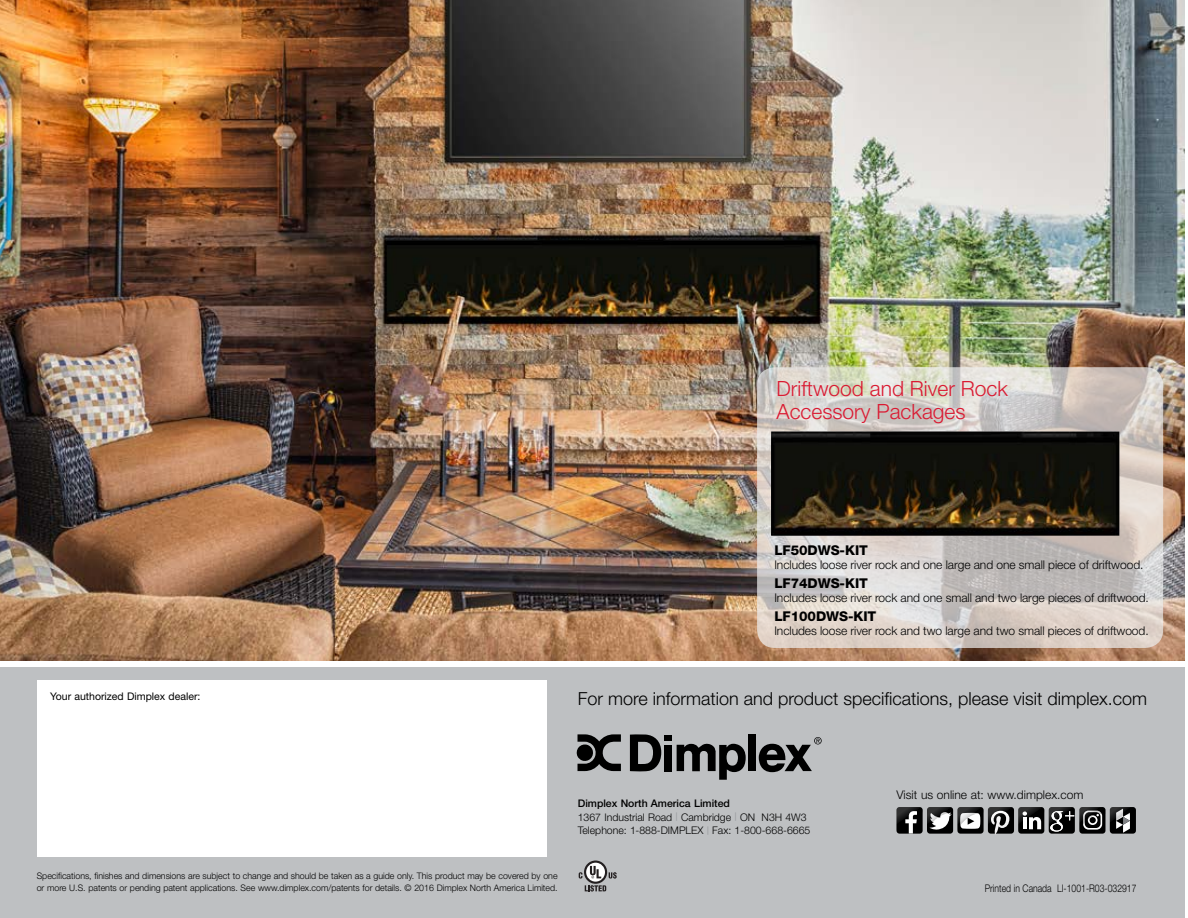
<style>
.page{position:relative;width:1188px;height:918px;background:#fff}
.page>*{position:absolute;margin:0;border:0;box-sizing:border-box;transform-origin:0 0}
.t1{font:300 21px/22.5px "Helvetica Neue LT Std";color:#da1a32}
.t2{font:300 18px "Helvetica Neue LT Std";color:#000}
.t3{font:800 13.5px "Helvetica Neue LT Std";letter-spacing:-.005em;color:#000}
.t4{font:300 12px "Helvetica Neue LT Std";letter-spacing:-.005em;color:#000}
.t5{font:300 10.5px/13.5px "Helvetica Neue LT Std";color:#000}
.t6{font:300 10.5px "Helvetica Neue LT Std";color:#000;scale:.82 1}
.t7{font:10.5px "Helvetica Neue LT Std";color:#000}
.t8{font:300 9px/12px "Helvetica Neue LT Std";color:#000}
.s1{font-weight:500}
.s2{font-size:8.4px;color:#939598}
</style>
<div class="page">
<img style="left:0;top:0;width:1185px;height:661px">
<svg style="left:757px;top:367px;width:406px;height:281px;background:#d3cdc7"></svg>
<div style="left:0;top:667px;width:1185px;height:251px;background:#bec0c2"></div>
<div style="left:37px;top:680px;width:509px;height:176px;background:#fff"></div>
<svg style="left:630px;top:734px;width:31px;height:38px"></svg>
<div style="left:665px;top:735px;width:7px;height:6px;background:#000"></div>
<div style="left:665px;top:745px;width:7px;height:26px;background:#000"></div>
<svg style="left:677px;top:743px;width:69px;height:37px"></svg>
<div style="left:749px;top:735px;width:7px;height:36px;background:#000"></div>
<svg style="left:759px;top:737px;width:63px;height:35px"></svg>
<svg style="left:576px;top:734px;width:45px;height:37px"></svg>
<img style="left:771px;top:431px;width:349px;height:105px">
<svg style="left:579px;top:861px;width:38px;height:31px"></svg>
<svg style="left:897px;top:807px;width:239px;height:28px"></svg>
<h1 class="t1" style="left:777px;top:377px;width:233px">Driftwood and River Rock<br>Accessory Packages</h1>
<p class="t7" style="left:50px;top:690px;width:152px">Your authorized Dimplex dealer:</p>
<h3 class="t3" style="left:774px;top:542px;width:95px">LF50DWS-KIT</h3>
<h3 class="t4" style="left:774px;top:557px;width:371px">Includes loose river rock and one large and one small piece of driftwood.</h3>
<h3 class="t3" style="left:774px;top:575px;width:95px">LF74DWS-KIT</h3>
<h3 class="t4" style="left:774px;top:590px;width:376px">Includes loose river rock and one small and two large pieces of driftwood.</h3>
<h3 class="t3" style="left:774px;top:608px;width:104px">LF100DWS-KIT</h3>
<h3 class="t4" style="left:774px;top:623px;width:376px">Includes loose river rock and two large and two small pieces of driftwood.</h3>
<h2 class="t2" style="left:578px;top:688px;width:571px">For more information and product specifications, please visit dimplex.com</h2>
<p class="t8" style="left:37px;top:870px;width:522px">Specifications, finishes and dimensions are subject to change and should be taken as a guide only. This product may be covered by one or more U.S. patents or pending patent applications. See www.dimplex.com/patents for details. © 2016 Dimplex North America Limited.</p>
<p class="t5" style="left:578px;top:797px;width:234px"><span class="s1">Dimplex North America Limited<br></span>1367 Industrial Road <span class="s2">|</span> Cambridge <span class="s2">|</span> ON N3H 4W3<br>Telephone: 1-888-DIMPLEX <span class="s2">|</span> Fax: 1-800-668-6665</p>
<h3 class="t4" style="left:896px;top:788px;width:188px">Visit us online at: www.dimplex.com</h3>
<p class="t6" style="left:985px;top:882px;width:187px">Printed in Canada LI-1001-R03-032917</p>
</div>
